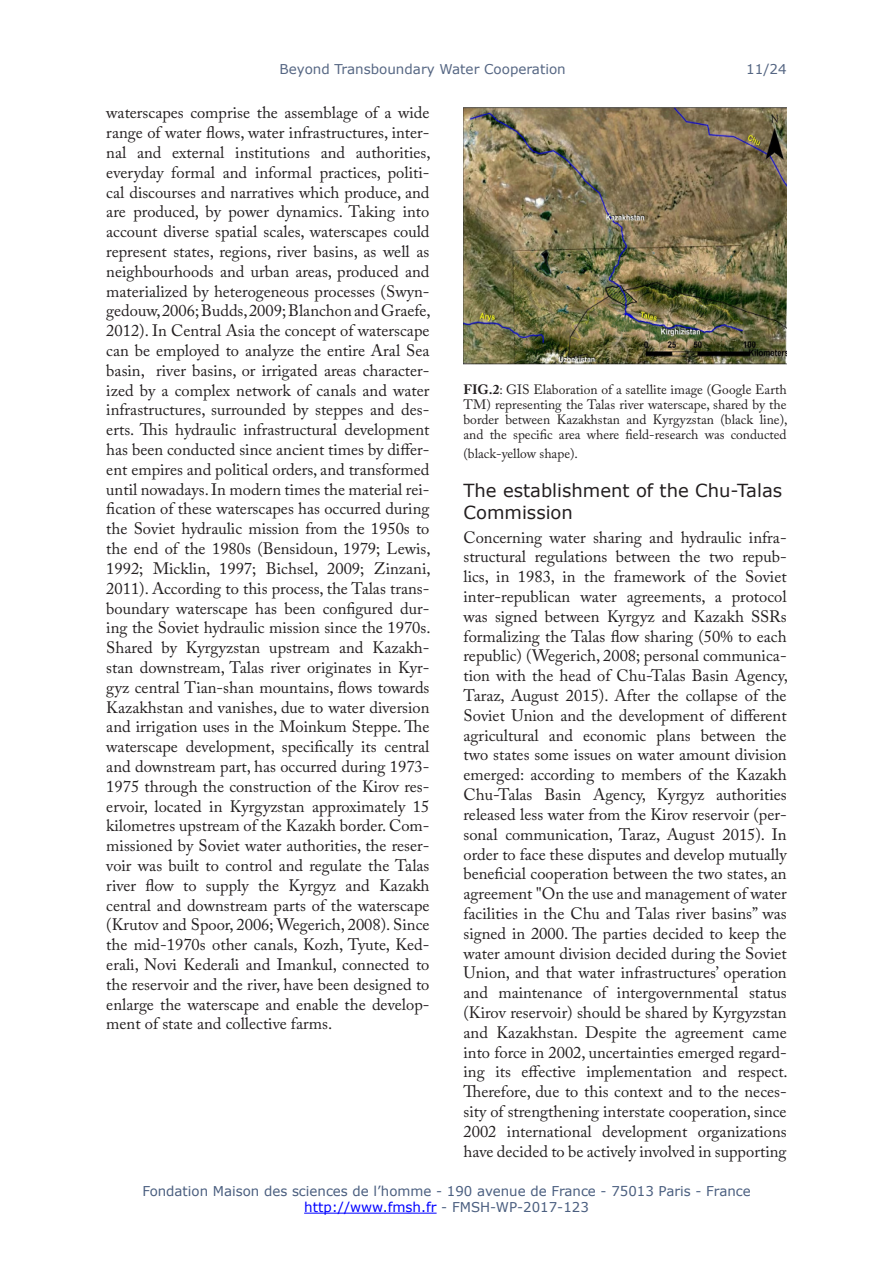
<style>
.page{position:relative;width:893px;height:1263px;background:#fff}
.page>*{position:absolute;margin:0;border:0;box-sizing:border-box;transform-origin:0 0}
.Titre_1{font:18px/21.6px "Verdana";color:#231f20}
.Texte{font:16.5px/19.8px "Adobe Caslon Pro";color:#231f20;text-align:justify}
.Texte-2{font:13.5px/15px "Adobe Caslon Pro";color:#231f20;text-align:justify}
.t1{font:13.5px/16.2px "Verdana";color:#4a5e7f;text-align:center}
.t2{font:13.5px "Verdana";color:#556683}
.s1{font-weight:700}
.s2{color:#00f}
</style>
<div class="page">
<hr style="left:304px;top:1213px;width:133px;height:1px;background:#00f">
<img style="left:463px;top:107px;width:324px;height:257px">
<p class="t2" style="left:279px;top:60px;width:288px">Beyond Transboundary Water Cooperation</p>
<p class="t2" style="left:746px;top:60px;width:42px">11/24</p>
<p class="Texte" style="left:106px;top:103px;width:326px">waterscapes comprise the assemblage of a wide range of water flows, water infrastructures, inter&shy;nal and external institutions and authorities, everyday formal and informal practices, politi&shy;cal discourses and narratives which produce, and are produced, by power dynamics. Taking into account diverse spatial scales, waterscapes could represent states, regions, river basins, as well as neighbourhoods and urban areas, produced and materialized by heterogeneous processes (Swyn&shy;gedouw, 2006; Budds, 2009; Blanchon and Graefe, 2012). In Central Asia the concept of waterscape can be employed to analyze the entire Aral Sea basin, river basins, or irrigated areas character&shy;ized by a complex network of canals and water infrastructures, surrounded by steppes and des&shy;erts. This hydraulic infrastructural development has been conducted since ancient times by differ&shy;ent empires and political orders, and transformed until nowadays. In modern times the material rei&shy;fication of these waterscapes has occurred during the Soviet hydraulic mission from the 1950s to the end of the 1980s (Bensidoun, 1979; Lewis, 1992; Micklin, 1997; Bichsel, 2009; Zinzani, 2011). According to this process, the Talas trans&shy;boundary waterscape has been configured dur&shy;ing the Soviet hydraulic mission since the 1970s.<br>Shared by Kyrgyzstan upstream and Kazakh&shy;stan downstream, Talas river originates in Kyr&shy;gyz central Tian-shan mountains, flows towards Kazakhstan and vanishes, due to water diversion and irrigation uses in the Moinkum Steppe. The waterscape development, specifically its central and downstream part, has occurred during 1973- 1975 through the construction of the Kirov res&shy;ervoir, located in Kyrgyzstan approximately 15 kilometres upstream of the Kazakh border. Com&shy;missioned by Soviet water authorities, the reser&shy;voir was built to control and regulate the Talas river flow to supply the Kyrgyz and Kazakh central and downstream parts of the waterscape (Krutov and Spoor, 2006; Wegerich, 2008). Since the mid-1970s other canals, Kozh, Tyute, Ked&shy;erali, Novi Kederali and Imankul, connected to the reservoir and the river, have been designed to enlarge the waterscape and enable the develop&shy;ment of state and collective farms.</p>
<p class="Texte-2" style="left:463px;top:381px;width:326px"><span class="s1">FIG.2</span>: GIS Elaboration of a satellite image (Google Earth TM) representing the Talas river waterscape, shared by the border between Kazakhstan and Kyrgyzstan (black line), and the specific area where field-research was conducted</p>
<p class="Texte-2" style="left:463px;top:446px;width:116px">(black-yellow shape).</p>
<p class="Titre_1" style="left:463px;top:479px;width:320px">The establishment of the Chu-Talas<br>Commission</p>
<p class="Texte" style="left:463px;top:527px;width:326px">Concerning water sharing and hydraulic infra&shy;structural regulations between the two repub&shy;lics, in 1983, in the framework of the Soviet inter-republican water agreements, a protocol was signed between Kyrgyz and Kazakh SSRs formalizing the Talas flow sharing (50% to each republic) (Wegerich, 2008; personal communica&shy;tion with the head of Chu-Talas Basin Agency, Taraz, August 2015). After the collapse of the Soviet Union and the development of different agricultural and economic plans between the two states some issues on water amount division emerged: according to members of the Kazakh Chu-Talas Basin Agency, Kyrgyz authorities released less water from the Kirov reservoir (per&shy;sonal communication, Taraz, August 2015). In order to face these disputes and develop mutually beneficial cooperation between the two states, an agreement "On the use and management of water facilities in the Chu and Talas river basins” was signed in 2000. The parties decided to keep the water amount division decided during the Soviet Union, and that water infrastructures’ operation and maintenance of intergovernmental status (Kirov reservoir) should be shared by Kyrgyzstan and Kazakhstan. Despite the agreement came into force in 2002, uncertainties emerged regard&shy;ing its effective implementation and respect.<br>Therefore, due to this context and to the neces&shy;sity of strengthening interstate cooperation, since 2002 international development organizations have decided to be actively involved in supporting</p>
<p class="t1" style="left:142px;top:1182px;width:610px">Fondation Maison des sciences de l’homme - 190 avenue de France - 75013 Paris - France <span class="s2">http://www.fmsh.fr</span> - FMSH-WP-2017-123</p>
</div>
